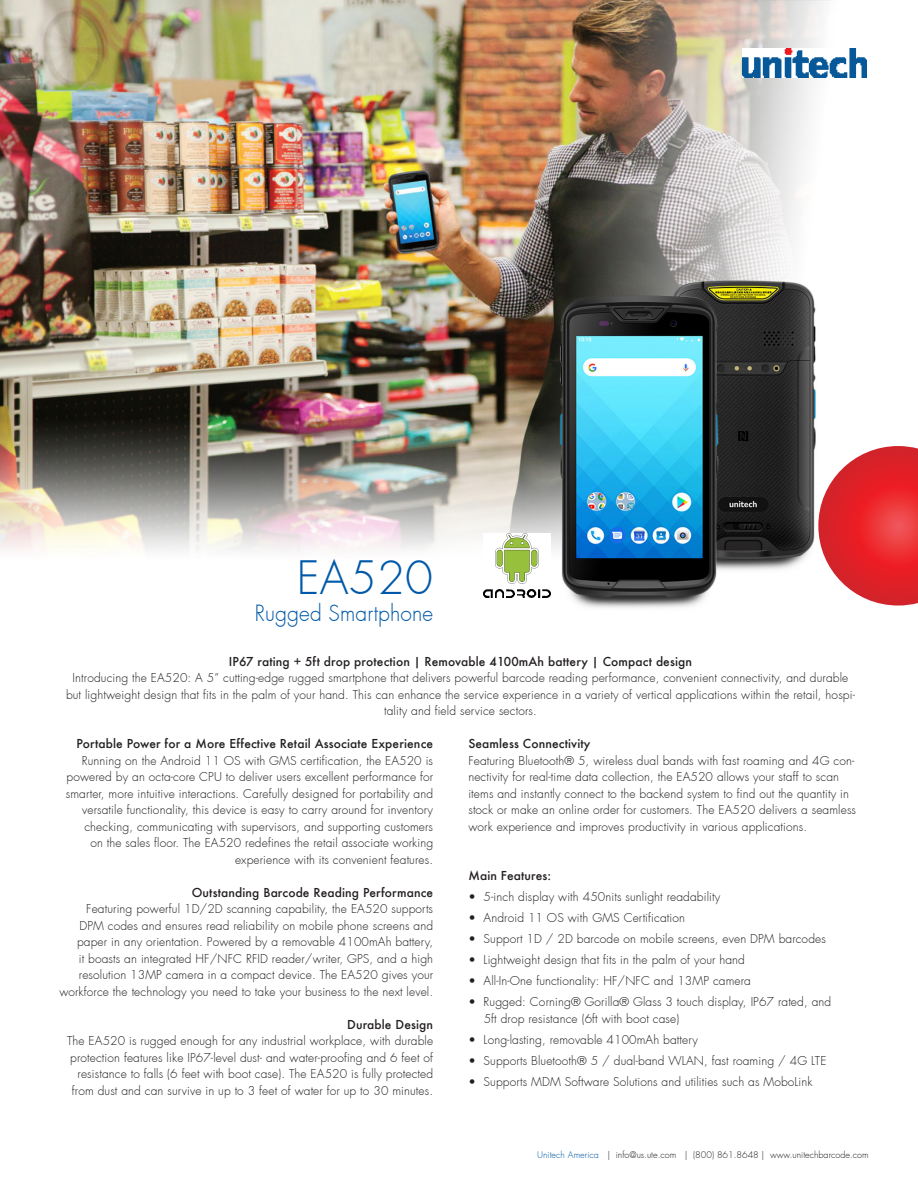
<style>
.page{position:relative;width:918px;height:1188px;background:#fff}
.page>*{position:absolute;margin:0;border:0;box-sizing:border-box;transform-origin:0 0}
.t1{font:300 45px "Futura";letter-spacing:.005em;color:#0059a8}
.t2{font:300 21.9px "Futura";letter-spacing:.005em;color:#0059a8;scale:.96 1}
.t3{font:300 12px/16.5px "Futura";letter-spacing:.01em;color:#231f20;text-align:right}
.t4{font:500 12px "Futura";letter-spacing:.01em;color:#231f20}
.t5{font:300 9px "Futura";color:#231f20}
.s1{color:#0059a8}
</style>
<div class="page">
<img style="left:0;top:0;width:867px;height:608px">
<svg style="left:818px;top:446px;width:100px;height:160px"></svg>
<img style="left:743px;top:49px;width:124px;height:28px">
<img style="left:483px;top:534px;width:67px;height:64px">
<p class="t1" style="left:297px;top:551px;width:138px">EA520</p>
<p class="t2" style="left:255px;top:600px;width:187px">Rugged Smartphone</p>
<p class="t4" style="left:229px;top:653px;width:465px">IP67 rating + 5ft drop protection | Removable 4100mAh battery | Compact design</p>
<p class="t3" style="left:66px;top:670px;width:790px;text-align:center">Introducing the EA520: A 5” cutting-edge rugged smartphone that delivers powerful barcode reading performance, convenient connectivity, and durable but lightweight design that fits in the palm of your hand. This can enhance the service experience in a variety of vertical applications within the retail, hospi&shy;tality and field service sectors.</p>
<p class="t4" style="left:76px;top:735px;width:358px">Portable Power for a More Effective Retail Associate Experience</p>
<p class="t3" style="left:66px;top:752px;width:369px">Running on the Android 11 OS with GMS certification, the EA520 is powered by an octa-core CPU to deliver users excellent performance for smarter, more intuitive interactions. Carefully designed for portability and versatile functionality, this device is easy to carry around for inventory checking, communicating with supervisors, and supporting customers<br>on the sales floor. The EA520 redefines the retail associate working experience with its convenient features.</p>
<p class="t4" style="left:192px;top:884px;width:243px">Outstanding Barcode Reading Performance</p>
<p class="t3" style="left:59px;top:901px;width:375px">Featuring powerful 1D/2D scanning capability, the EA520 supports DPM codes and ensures read reliability on mobile phone screens and paper in any orientation. Powered by a removable 4100mAh battery,<br>it boasts an integrated HF/NFC RFID reader/writer, GPS, and a high resolution 13MP camera in a compact device. The EA520 gives your workforce the technology you need to take your business to the next level.</p>
<p class="t4" style="left:347px;top:1016px;width:87px">Durable Design</p>
<p class="t3" style="left:67px;top:1033px;width:368px">The EA520 is rugged enough for any industrial workplace, with durable protection features like IP67-level dust- and water-proofing and 6 feet of resistance to falls (6 feet with boot case). The EA520 is fully protected from dust and can survive in up to 3 feet of water for up to 30 minutes.</p>
<p class="t4" style="left:468px;top:735px;width:123px">Seamless Connectivity</p>
<p class="t3" style="left:468px;top:752px;width:389px;text-align:left">Featuring Bluetooth® 5, wireless dual bands with fast roaming and 4G con&shy;nectivity for real-time data collection, the EA520 allows your staff to scan items and instantly connect to the backend system to find out the quantity in stock or make an online order for customers. The EA520 delivers a seamless work experience and improves productivity in various applications.</p>
<p class="t4" style="left:468px;top:867px;width:84px">Main Features:</p>
<p class="t3" style="left:468px;top:889px;width:253px">• 5-inch display with 450nits sunlight readability</p>
<p class="t3" style="left:468px;top:910px;width:218px">• Android 11 OS with GMS Certification</p>
<p class="t3" style="left:468px;top:931px;width:359px">• Support 1D / 2D barcode on mobile screens, even DPM barcodes</p>
<p class="t3" style="left:468px;top:952px;width:278px">• Lightweight design that fits in the palm of your hand</p>
<p class="t3" style="left:468px;top:973px;width:284px">• All-In-One functionality: HF/NFC and 13MP camera</p>
<p class="t3" style="left:484px;top:994px;width:349px;text-align:left;text-indent:-15px">• Rugged: Corning® Gorilla® Glass 3 touch display, IP67 rated, and<br>5ft drop resistance (6ft with boot case)</p>
<p class="t3" style="left:468px;top:1031px;width:231px">• Long-lasting, removable 4100mAh battery</p>
<p class="t3" style="left:468px;top:1052px;width:360px">• Supports Bluetooth® 5 / dual-band WLAN, fast roaming / 4G LTE</p>
<p class="t3" style="left:468px;top:1073px;width:346px">• Supports MDM Software Solutions and utilities such as MoboLink</p>
<p class="t5" style="left:537px;top:1149px;width:333px"><span class="s1">Unitech America</span> | info@us.ute.com | (800) 861.8648 | www.unitechbarcode.com</p>
</div>
